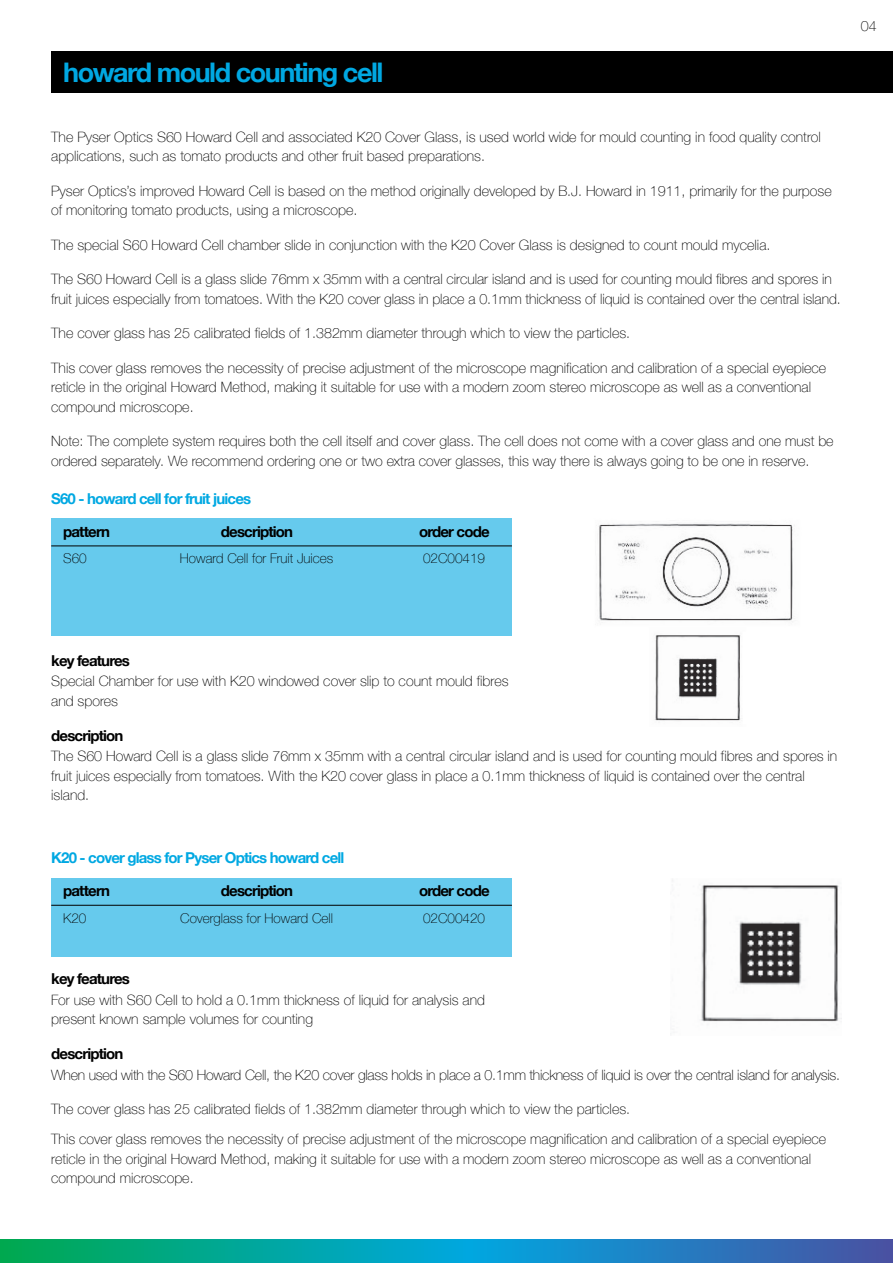
<style>
.page{position:relative;width:893px;height:1263px;background:#fff}
.page>*{position:absolute;margin:0;border:0;box-sizing:border-box;transform-origin:0 0}
.t1{font:700 27px "Helvetica Neue";letter-spacing:-.055em;color:#00a8e2}
.t2{font:700 15px "Helvetica Neue";letter-spacing:-.055em;color:#000}
.t3{font:700 15px "Helvetica Neue";letter-spacing:-.055em;color:#00a8e2}
.t4{font:100 14.25px/19.5px "Helvetica Neue";color:#000}
.t5{font:100 13.5px "Helvetica Neue";color:#000}
</style>
<div class="page">
<img style="left:599px;top:523px;width:194px;height:198px">
<svg style="left:0;top:1240px;width:893px;height:23px"></svg>
<div style="left:51px;top:51px;width:842px;height:42px;background:#000"></div>
<div style="left:51px;top:519px;width:461px;height:117px;background:#66caed"></div>
<hr style="left:51px;top:546px;width:461px;height:1px;background:#000">
<img style="left:672px;top:880px;width:170px;height:142px">
<div style="left:51px;top:878px;width:461px;height:79px;background:#66caed"></div>
<hr style="left:51px;top:905px;width:461px;height:1px;background:#000">
<h1 class="t1" style="left:63px;top:51px;width:322px">howard mould counting cell</h1>
<p class="t4" style="left:51px;top:126px;width:771px">The Pyser Optics S60 Howard Cell and associated K20 Cover Glass, is used world wide for mould counting in food quality control applications, such as tomato products and other fruit based preparations.</p>
<p class="t4" style="left:51px;top:180px;width:782px">Pyser Optics’s improved Howard Cell is based on the method originally developed by B.J. Howard in 1911, primarily for the purpose of monitoring tomato products, using a microscope.</p>
<p class="t4" style="left:51px;top:234px;width:721px">The special S60 Howard Cell chamber slide in conjunction with the K20 Cover Glass is designed to count mould mycelia.</p>
<p class="t4" style="left:51px;top:269px;width:791px">The S60 Howard Cell is a glass slide 76mm x 35mm with a central circular island and is used for counting mould fibres and spores in fruit juices especially from tomatoes. With the K20 cover glass in place a 0.1mm thickness of liquid is contained over the central island.</p>
<p class="t4" style="left:51px;top:323px;width:580px">The cover glass has 25 calibrated fields of 1.382mm diameter through which to view the particles.</p>
<p class="t4" style="left:51px;top:357px;width:777px">This cover glass removes the necessity of precise adjustment of the microscope magnification and calibration of a special eyepiece reticle in the original Howard Method, making it suitable for use with a modern zoom stereo microscope as well as a conventional compound microscope.</p>
<p class="t4" style="left:51px;top:431px;width:784px">Note: The complete system requires both the cell itself and cover glass. The cell does not come with a cover glass and one must be ordered separately. We recommend ordering one or two extra cover glasses, this way there is always going to be one in reserve.</p>
<p class="t3" style="left:51px;top:487px;width:201px">S60 - howard cell for fruit juices</p>
<p class="t2" style="left:63px;top:520px;width:48px">pattern</p>
<p class="t2" style="left:221px;top:520px;width:74px">description</p>
<p class="t2" style="left:419px;top:520px;width:72px">order code</p>
<p class="t5" style="left:180px;top:548px;width:155px">Howard Cell for Fruit Juices</p>
<p class="t5" style="left:423px;top:548px;width:64px">02C00419</p>
<p class="t5" style="left:63px;top:548px;width:25px">S60</p>
<p class="t4" style="left:861px;top:16px;width:17px">04</p>
<p class="t2" style="left:51px;top:649px;width:80px">key features</p>
<p class="t4" style="left:51px;top:671px;width:459px">Special Chamber for use with K20 windowed cover slip to count mould fibres and spores</p>
<p class="t2" style="left:51px;top:723px;width:74px">description</p>
<p class="t4" style="left:51px;top:746px;width:788px">The S60 Howard Cell is a glass slide 76mm x 35mm with a central circular island and is used for counting mould fibres and spores in fruit juices especially from tomatoes. With the K20 cover glass in place a 0.1mm thickness of liquid is contained over the central island.</p>
<p class="t3" style="left:51px;top:846px;width:295px">K20 - cover glass for Pyser Optics howard cell</p>
<p class="t2" style="left:63px;top:879px;width:48px">pattern</p>
<p class="t2" style="left:221px;top:879px;width:74px">description</p>
<p class="t2" style="left:419px;top:879px;width:72px">order code</p>
<p class="t5" style="left:180px;top:908px;width:154px">Coverglass for Howard Cell</p>
<p class="t5" style="left:423px;top:908px;width:64px">02C00420</p>
<p class="t5" style="left:63px;top:908px;width:25px">K20</p>
<p class="t2" style="left:51px;top:967px;width:80px">key features</p>
<p class="t4" style="left:51px;top:989px;width:435px">For use with S60 Cell to hold a 0.1mm thickness of liquid for analysis and present known sample volumes for counting</p>
<p class="t2" style="left:51px;top:1042px;width:74px">description</p>
<p class="t4" style="left:51px;top:1064px;width:790px">When used with the S60 Howard Cell, the K20 cover glass holds in place a 0.1mm thickness of liquid is over the central island for analysis.</p>
<p class="t4" style="left:51px;top:1093px;width:777px;line-height:30px">The cover glass has 25 calibrated fields of 1.382mm diameter through which to view the particles.<br>This cover glass removes the necessity of precise adjustment of the microscope magnification and calibration of a special eyepiece</p>
<p class="t4" style="left:51px;top:1148px;width:761px">reticle in the original Howard Method, making it suitable for use with a modern zoom stereo microscope as well as a conventional compound microscope.</p>
</div>
